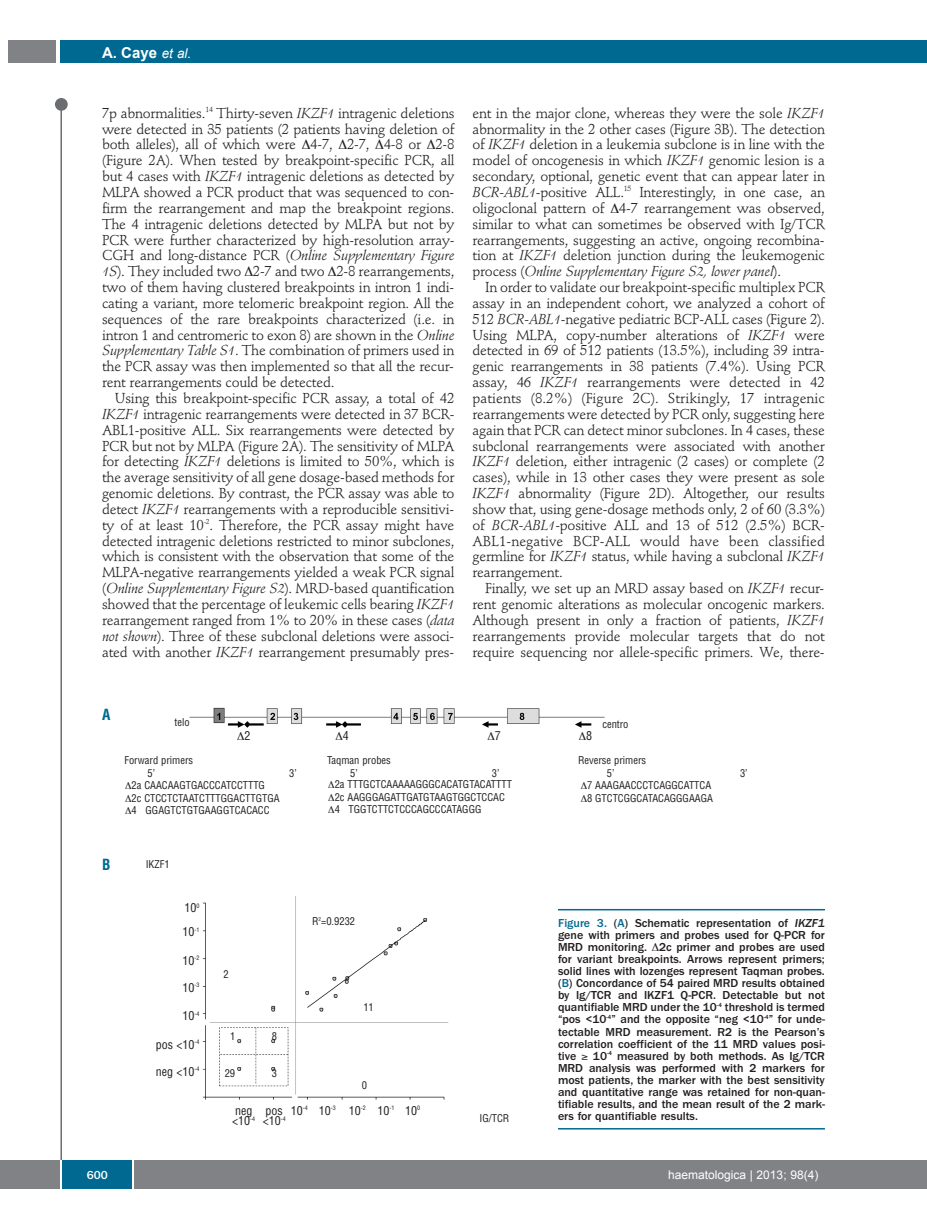
<style>
.page{position:relative;width:927px;height:1225px;background:#fff}
.page>*{position:absolute;margin:0;border:0;box-sizing:border-box;transform-origin:0 0}
.t1{font:700 15px "Arial";color:#fff}
.t2{font:700 condensed 15px "Helvetica";color:#006991}
.t3{font:14.25px/15.9px "Stempel Schneidler";letter-spacing:-.015em;color:#231f20;text-align:justify}
.t4{font:500 12px/12px "Franklin Gothic";color:#231f20;text-align:justify}
.t5{font:condensed 12px/24px "Helvetica";color:#231f20}
.t6{font:12px "Arial";color:#fff}
.t7{font:500 12px "Franklin Gothic";color:#fff}
.t8{font:condensed 10.5px/13px "Helvetica";color:#231f20}
.s1{font-weight:400;font-style:italic;font-size:13.5px}
.s2{font-style:italic}
.s3{color:#006991}
</style>
<div class="page">
<div style="left:911px;top:40px;width:16px;height:22px;background:#006991"></div>
<div style="left:910px;top:1160px;width:17px;height:28px;background:#808285"></div>
<div style="left:55px;top:98px;width:13px;height:13px;background:#6c6d70;border-radius:50%"></div>
<hr style="left:60px;top:101px;width:2px;height:1061px;background:#6c6d70">
<div style="left:60px;top:40px;width:852px;height:22px;background:#006991"></div>
<div style="left:9px;top:40px;width:47px;height:22px;background:#808285"></div>
<div style="left:0;top:1160px;width:911px;height:28px;background:#808285"></div>
<div style="left:62px;top:1160px;width:71px;height:28px;background:#006991"></div>
<hr style="left:60px;top:1160px;width:2px;height:28px;background:#fff">
<svg style="left:133px;top:1160px;width:1px;height:28px"></svg>
<img style="left:189px;top:707px;width:567px;height:393px">
<hr style="left:558px;top:909px;width:267px;height:1px;background:#006991">
<hr style="left:558px;top:1128px;width:267px;height:1px;background:#006991">
<svg style="left:652px;top:943px;width:7px;height:8px"></svg>
<svg style="left:329px;top:781px;width:6px;height:7px"></svg>
<svg style="left:329px;top:794px;width:6px;height:19px"></svg>
<svg style="left:581px;top:781px;width:6px;height:7px"></svg>
<svg style="left:581px;top:794px;width:6px;height:7px"></svg>
<svg style="left:237px;top:731px;width:7px;height:8px"></svg>
<svg style="left:336px;top:731px;width:7px;height:8px"></svg>
<svg style="left:488px;top:731px;width:7px;height:8px"></svg>
<svg style="left:579px;top:731px;width:7px;height:8px"></svg>
<p class="t1" style="left:102px;top:44px;width:91px">A. Caye <span class="s1">et al.</span></p>
<p class="t3" style="left:102px;top:106px;width:354px">7p abnormalities.<sup>14</sup> Thirty-seven <span class="s2">IKZF1</span> intragenic deletions were detected in 35 patients (2 patients having deletion of both alleles), all of which were 4-7, 2-7, 4-8 or 2-8 (Figure 2A). When tested by breakpoint-specific PCR, all but 4 cases with <span class="s2">IKZF1</span> intragenic deletions as detected by MLPA showed a PCR product that was sequenced to con&shy;firm the rearrangement and map the breakpoint regions.<br>The 4 intragenic deletions detected by MLPA but not by PCR were further characterized by high-resolution array-CGH and long-distance PCR (<span class="s2">Online Supplementary Figure 1S</span>). They included two 2-7 and two 2-8 rearrangements, two of them having clustered breakpoints in intron 1 indi&shy;cating a variant, more telomeric breakpoint region. All the sequences of the rare breakpoints characterized (i.e. in intron 1 and centromeric to exon 8) are shown in the <span class="s2">Online Supplementary Table S1</span>. The combination of primers used in the PCR assay was then implemented so that all the recur&shy;rent rearrangements could be detected.</p>
<p class="t3" style="left:102px;top:391px;width:354px;text-indent:13px">Using this breakpoint-specific PCR assay, a total of 42<br><span class="s2">IKZF1</span> intragenic rearrangements were detected in 37 BCR-ABL1-positive ALL. Six rearrangements were detected by PCR but not by MLPA (Figure 2A). The sensitivity of MLPA for detecting <span class="s2">IKZF1</span> deletions is limited to 50%, which is the average sensitivity of all gene dosage-based methods for genomic deletions. By contrast, the PCR assay was able to detect <span class="s2">IKZF1</span> rearrangements with a reproducible sensitivi&shy;ty of at least 10<sup>-2</sup>. Therefore, the PCR assay might have detected intragenic deletions restricted to minor subclones, which is consistent with the observation that some of the MLPA-negative rearrangements yielded a weak PCR signal (<span class="s2">Online Supplementary Figure S2</span>). MRD-based quantification showed that the percentage of leukemic cells bearing <span class="s2">IKZF1 </span>rearrangement ranged from 1% to 20% in these cases (<span class="s2">data not shown</span>). Three of these subclonal deletions were associ&shy;ated with another <span class="s2">IKZF1</span> rearrangement presumably pres-</p>
<p class="t3" style="left:472px;top:106px;width:354px">ent in the major clone, whereas they were the sole <span class="s2">IKZF1 </span>abnormality in the 2 other cases (Figure 3B). The detection of <span class="s2">IKZF1</span> deletion in a leukemia subclone is in line with the model of oncogenesis in which <span class="s2">IKZF1</span> genomic lesion is a secondary, optional, genetic event that can appear later in <span class="s2">BCR-ABL1</span>-positive ALL.<sup>15</sup> Interestingly, in one case, an oligoclonal pattern of 4-7 rearrangement was observed, similar to what can sometimes be observed with Ig/TCR rearrangements, suggesting an active, ongoing recombina&shy;tion at <span class="s2">IKZF1</span> deletion junction during the leukemogenic process (<span class="s2">Online Supplementary Figure S2, lower panel</span>).</p>
<p class="t3" style="left:472px;top:280px;width:354px;text-indent:13px">In order to validate our breakpoint-specific multiplex PCR assay in an independent cohort, we analyzed a cohort of 512 <span class="s2">BCR-ABL1</span>-negative pediatric BCP-ALL cases (Figure 2).<br>Using MLPA, copy-number alterations of <span class="s2">IKZF1</span> were detected in 69 of 512 patients (13.5%), including 39 intra&shy;genic rearrangements in 38 patients (7.4%). Using PCR assay, 46 <span class="s2">IKZF1</span> rearrangements were detected in 42 patients (8.2%) (Figure 2C). Strikingly, 17 intragenic rearrangements were detected by PCR only, suggesting here again that PCR can detect minor subclones. In 4 cases, these subclonal rearrangements were associated with another <span class="s2">IKZF1</span> deletion, either intragenic (2 cases) or complete (2 cases), while in 13 other cases they were present as sole <span class="s2">IKZF1</span> abnormality (Figure 2D). Altogether, our results show that, using gene-dosage methods only, 2 of 60 (3.3%) of <span class="s2">BCR-ABL1</span>-positive ALL and 13 of 512 (2.5%) BCR-ABL1-negative BCP-ALL would have been classified germline for <span class="s2">IKZF1</span> status, while having a subclonal <span class="s2">IKZF1 </span>rearrangement.</p>
<p class="t3" style="left:472px;top:581px;width:354px;text-indent:13px">Finally, we set up an MRD assay based on <span class="s2">IKZF1</span> recur&shy;rent genomic alterations as molecular oncogenic markers.<br>Although present in only a fraction of patients, <span class="s2">IKZF1 </span>rearrangements provide molecular targets that do not require sequencing nor allele-specific primers. We, there-</p>
<p class="t2" style="left:102px;top:705px;width:10px">A</p>
<p class="t8" style="left:174px;top:716px;width:17px">telo</p>
<p class="t8" style="left:602px;top:717px;width:28px">centro</p>
<p class="t8" style="left:147px;top:754px;width:47px;line-height:12.6px;text-indent:-23px">Forward primers<br>5’</p>
<p class="t5" style="left:245px;top:723px;width:7px">2</p>
<p class="t5" style="left:343px;top:723px;width:7px">4</p>
<p class="t5" style="left:495px;top:723px;width:7px">7</p>
<p class="t5" style="left:586px;top:723px;width:7px">8</p>
<p class="t8" style="left:289px;top:767px;width:9px">3’</p>
<p class="t8" style="left:350px;top:754px;width:42px;line-height:12.6px;text-indent:-23px">Taqman probes<br>5’</p>
<p class="t8" style="left:492px;top:766px;width:9px">3’</p>
<p class="t8" style="left:578px;top:754px;width:70px;line-height:12.6px;text-align:center">Reverse primers<br>5’</p>
<p class="t8" style="left:132px;top:779px;width:150px">2a CAACAAGTGACCCATCCTTTG<br>2c CTCCTCTAATCTTTGGACTTGTGA</p>
<p class="t8" style="left:132px;top:804px;width:140px">4 GGAGTCTGTGAAGGTCACACC</p>
<p class="t8" style="left:335px;top:778px;width:179px">2a TTTGCTCAAAAAGGGCACATGTACATTTT<br>2c AAGGGAGATTGATGTAAGTGGCTCCAC</p>
<p class="t8" style="left:335px;top:803px;width:148px">4 TGGTCTTCTCCCAGCCCATAGGG</p>
<p class="t8" style="left:587px;top:778px;width:127px">7 AAAGAACCCTCAGGCATTCA<br>8 GTCTCGGCATACAGGGAAGA</p>
<p class="t8" style="left:740px;top:766px;width:9px">3’</p>
<p class="t2" style="left:102px;top:855px;width:10px">B</p>
<p class="t8" style="left:146px;top:857px;width:25px">IKZF1</p>
<p class="t5" style="left:182px;top:896px;width:18px">10<sup>0<br></sup>10<sup>-1</sup></p>
<p class="t5" style="left:182px;top:948px;width:18px">10<sup>-2</sup></p>
<p class="t5" style="left:182px;top:975px;width:18px">10<sup>-3</sup></p>
<p class="t5" style="left:182px;top:1004px;width:18px">10<sup>-4</sup></p>
<p class="t5" style="left:156px;top:1032px;width:45px">pos &lt;10<sup>-4</sup></p>
<p class="t5" style="left:156px;top:1059px;width:45px">neg &lt;10<sup>-4</sup></p>
<p class="t8" style="left:223px;top:967px;width:7px">2</p>
<p class="t8" style="left:230px;top:1029px;width:7px">1</p>
<p class="t8" style="left:272px;top:1029px;width:7px">8</p>
<p class="t8" style="left:225px;top:1067px;width:12px">29</p>
<p class="t8" style="left:272px;top:1067px;width:7px">3</p>
<p class="t8" style="left:312px;top:915px;width:45px">R<sup>2</sup>=0.9232</p>
<p class="t8" style="left:363px;top:1001px;width:12px">11</p>
<p class="t8" style="left:362px;top:1079px;width:7px">0</p>
<p class="t5" style="left:232px;top:1105px;width:189px;line-height:10.5px">neg pos 10<sup>-4</sup> 10<sup>-3</sup> 10<sup>-2</sup> 10<sup>-1</sup> 10<sup>0 </sup>&lt;10<sup>-4</sup> &lt;10<sup>-4</sup></p>
<p class="t8" style="left:479px;top:1112px;width:31px">IG/TCR</p>
<p class="t4" style="left:558px;top:918px;width:269px"><span class="s3">Figure 3.</span> (<span class="s3">A</span>) Schematic representation of <span class="s2">IKZF1 </span>gene with primers and probes used for Q-PCR for MRD monitoring. 2c primer and probes are used for variant breakpoints. Arrows represent primers; solid lines with lozenges represent Taqman probes. (<span class="s3">B</span>) Concordance of 54 paired MRD results obtained by Ig/TCR and IKZF1 Q-PCR. Detectable but not quantifiable MRD under the 10<sup>-4</sup> threshold is termed “pos &lt;10<sup>-4</sup>” and the opposite “neg &lt;10<sup>-4</sup>” for unde&shy;tectable MRD measurement. R2 is the Pearson’s correlation coefficient of the 11 MRD values posi&shy;tive ≥ 10<sup>-4</sup> measured by both methods. As Ig/TCR MRD analysis was performed with 2 markers for most patients, the marker with the best sensitivity and quantitative range was retained for non-quan&shy;tifiable results, and the mean result of the 2 mark&shy;ers for quantifiable results.</p>
<p class="t7" style="left:87px;top:1171px;width:23px">600</p>
<p class="t6" style="left:668px;top:1168px;width:152px">haematologica | 2013; 98(4)</p>
</div>
